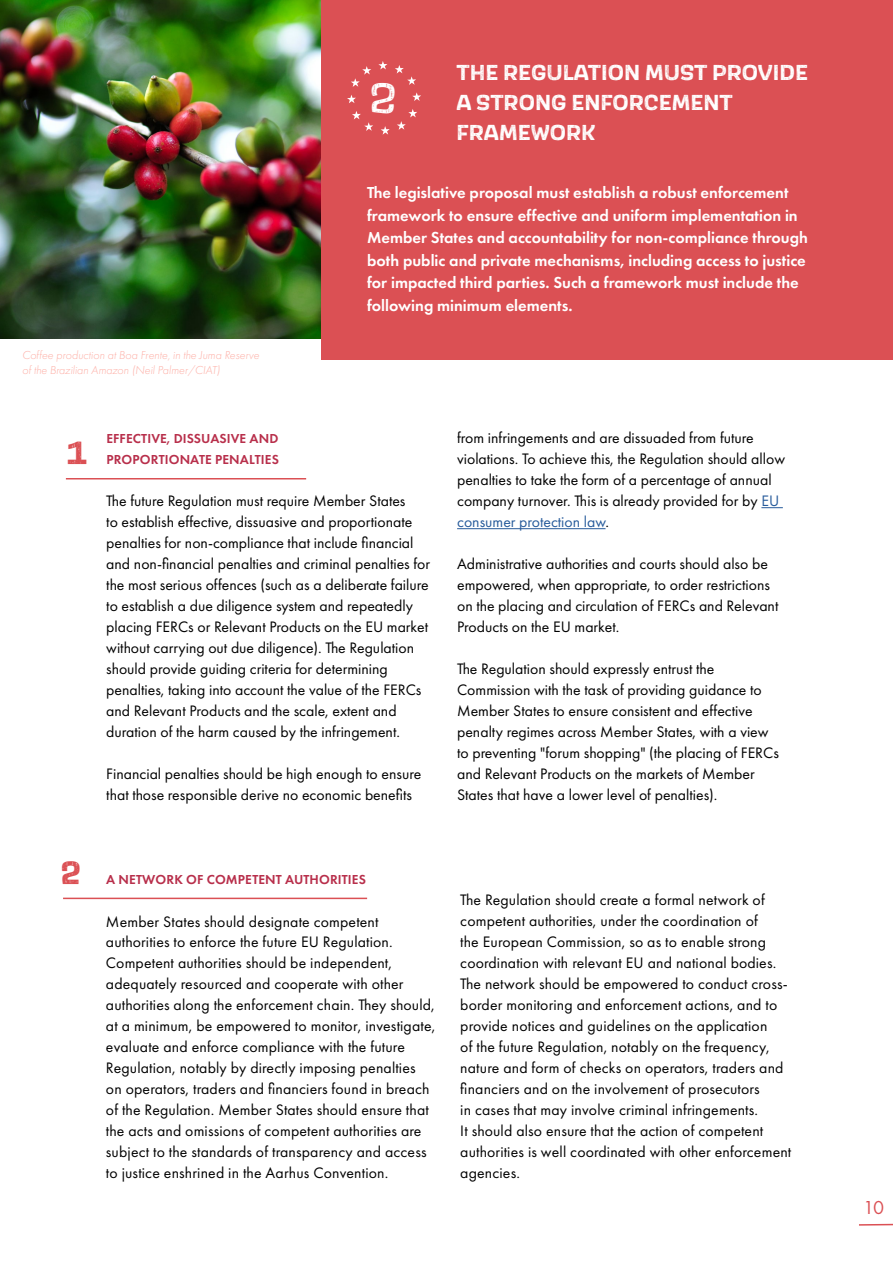
<style>
.page{position:relative;width:893px;height:1263px;background:#fff}
.page>*{position:absolute;margin:0;border:0;box-sizing:border-box;transform-origin:0 0}
.t1{font:700 33.45px "Scarlet Wood";color:#db5054}
.t2{font:700 22.5px/30px "Scarlet Wood";color:#fff}
.t3{font:19.5px "Futura PT";color:#db5054}
.t4{font:600 16.5px/22.5px "Futura PT";color:#fff}
.t5{font:15.75px/21px "Futura PT";color:#000}
.t6{font:600 13.5px/21px "Futura PT";letter-spacing:.01em;color:#b82f4b}
.t7{font:italic 300 12px/15px "Futura PT";color:#feada4}
.s1{color:#275b9b}
</style>
<div class="page">
<svg style="left:859px;top:1223px;width:34px;height:3px"></svg>
<img style="left:0;top:0;width:322px;height:338px">
<div style="left:322px;top:0;width:571px;height:359px;background:#db5054"></div>
<svg style="left:761px;top:507px;width:22px;height:1px"></svg>
<hr style="left:457px;top:528px;width:148px;height:1px;background:#275b9b">
<hr style="left:66px;top:478px;width:240px;height:1px;background:#db5054">
<hr style="left:63px;top:898px;width:304px;height:1px;background:#db5054">
<svg style="left:347px;top:61px;width:74px;height:74px"></svg>
<h2 class="t2" style="left:456px;top:56px;width:353px">THE REGULATION MUST PROVIDE<br>A STRONG ENFORCEMENT<br>FRAMEWORK</h2>
<p class="t7" style="left:22px;top:348px;width:239px">Coffee production at Boa Frente, in the Juma Reserve of the Brazilian Amazon (Neil Palmer/CIAT)</p>
<p class="t4" style="left:367px;top:181px;width:442px">The legislative proposal must establish a robust enforcement framework to ensure effective and uniform implementation in Member States and accountability for non-compliance through both public and private mechanisms, including access to justice for impacted third parties. Such a framework must include the following minimum elements.</p>
<h1 class="t1" style="left:66px;top:430px;width:22px">1</h1>
<p class="t6" style="left:106px;top:428px;width:174px">EFFECTIVE, DISSUASIVE AND<br>PROPORTIONATE PENALTIES</p>
<p class="t5" style="left:106px;top:490px;width:325px">The future Regulation must require Member States<br>to establish effective, dissuasive and proportionate penalties for non-compliance that include financial and non-financial penalties and criminal penalties for the most serious offences (such as a deliberate failure to establish a due diligence system and repeatedly placing FERCs or Relevant Products on the EU market without carrying out due diligence). The Regulation should provide guiding criteria for determining penalties, taking into account the value of the FERCs and Relevant Products and the scale, extent and duration of the harm caused by the infringement.</p>
<p class="t5" style="left:106px;top:763px;width:316px">Financial penalties should be high enough to ensure that those responsible derive no economic benefits</p>
<p class="t5" style="left:457px;top:427px;width:329px">from infringements and are dissuaded from future violations. To achieve this, the Regulation should allow penalties to take the form of a percentage of annual company turnover. This is already provided for by <span class="s1">EU consumer protection law</span>.</p>
<p class="t5" style="left:457px;top:553px;width:323px">Administrative authorities and courts should also be empowered, when appropriate, to order restrictions on the placing and circulation of FERCs and Relevant Products on the EU market.</p>
<p class="t5" style="left:457px;top:658px;width:323px">The Regulation should expressly entrust the Commission with the task of providing guidance to Member States to ensure consistent and effective penalty regimes across Member States, with a view to preventing "forum shopping" (the placing of FERCs and Relevant Products on the markets of Member States that have a lower level of penalties).</p>
<h1 class="t1" style="left:60px;top:850px;width:22px">2</h1>
<p class="t6" style="left:106px;top:869px;width:261px">A NETWORK OF COMPETENT AUTHORITIES</p>
<p class="t5" style="left:106px;top:911px;width:331px">Member States should designate competent authorities to enforce the future EU Regulation.<br>Competent authorities should be independent, adequately resourced and cooperate with other authorities along the enforcement chain. They should, at a minimum, be empowered to monitor, investigate, evaluate and enforce compliance with the future Regulation, notably by directly imposing penalties on operators, traders and financiers found in breach of the Regulation. Member States should ensure that the acts and omissions of competent authorities are subject to the standards of transparency and access to justice enshrined in the Aarhus Convention.</p>
<p class="t5" style="left:460px;top:889px;width:332px">The Regulation should create a formal network of competent authorities, under the coordination of<br>the European Commission, so as to enable strong coordination with relevant EU and national bodies.<br>The network should be empowered to conduct cross&shy;border monitoring and enforcement actions, and to provide notices and guidelines on the application<br>of the future Regulation, notably on the frequency, nature and form of checks on operators, traders and financiers and on the involvement of prosecutors<br>in cases that may involve criminal infringements.<br>It should also ensure that the action of competent authorities is well coordinated with other enforcement agencies.</p>
<p class="t3" style="left:863px;top:1196px;width:22px">10</p>
</div>
